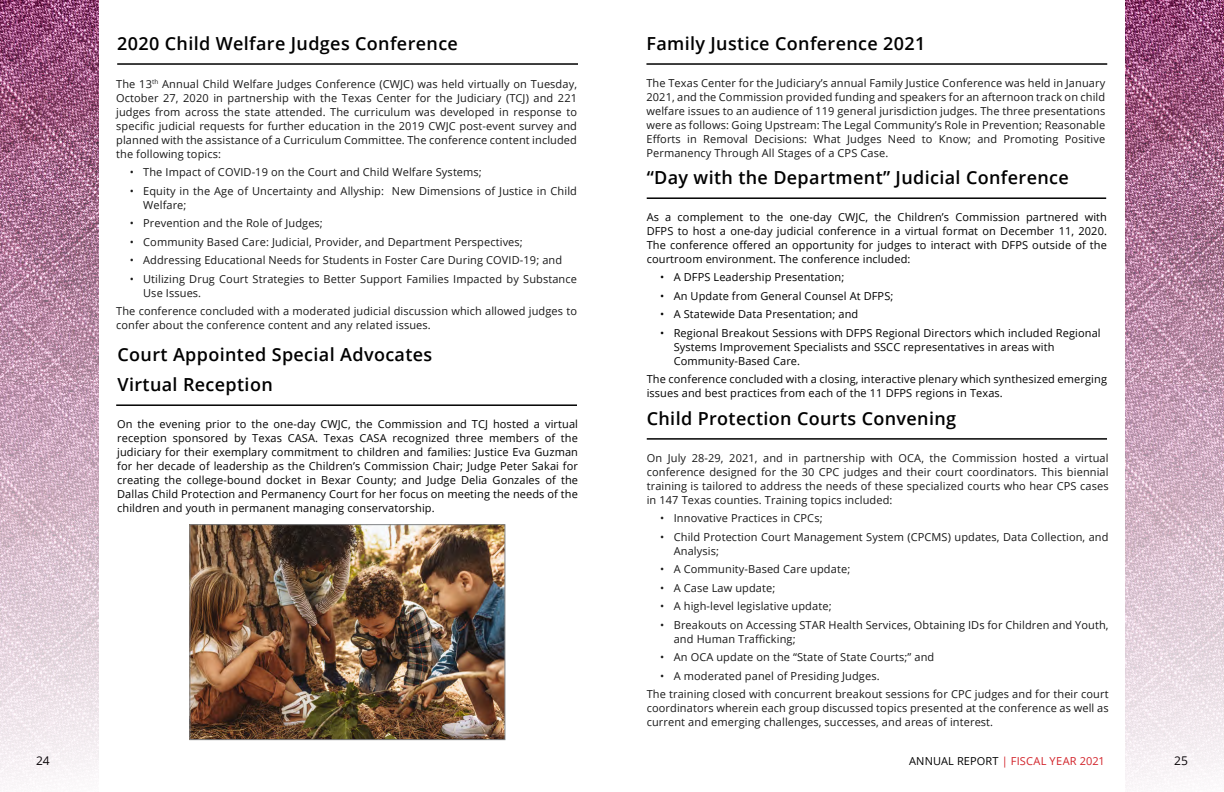
<style>
.page{position:relative;width:1224px;height:792px;background:#fff}
.page>*{position:absolute;margin:0;border:0;box-sizing:border-box;transform-origin:0 0}
.UPDATED_K_os_subtitl{font:600 18px "Open Sans";letter-spacing:.02em;color:#000}
.t1{font:12px "Open Sans";color:#000}
.Open_sans_body_R_11{font:11px/14px "Open Sans";letter-spacing:.01em;color:#000}
.t2{font:11px "Open Sans";letter-spacing:.01em;color:#d2232a}
.s1{color:#000}
</style>
<div class="page">
<img style="left:0;top:0;width:99px;height:385px">
<img style="left:0;top:385px;width:99px;height:403px">
<hr style="left:117px;top:63px;width:461px;height:2px;background:#000">
<hr style="left:116px;top:404px;width:461px;height:2px;background:#000">
<hr style="left:647px;top:438px;width:460px;height:2px;background:#000">
<hr style="left:647px;top:197px;width:459px;height:2px;background:#000">
<img style="left:1125px;top:0;width:99px;height:385px">
<img style="left:1125px;top:385px;width:99px;height:403px">
<hr style="left:646px;top:63px;width:461px;height:2px;background:#000">
<img style="left:191px;top:526px;width:312px;height:212px">
<div style="left:189px;top:524px;width:316px;height:216px;border:1px solid #808285"></div>
<h2 class="UPDATED_K_os_subtitl" style="left:117px;top:31px;width:342px">2020 Child Welfare Judges Conference</h2>
<p class="Open_sans_body_R_11" style="left:116px;top:76px;width:462px;text-align:justify">The 13<sup>th</sup> Annual Child Welfare Judges Conference (CWJC) was held virtually on Tuesday, October 27, 2020 in partnership with the Texas Center for the Judiciary (TCJ) and 221 judges from across the state attended. The curriculum was developed in response to specific judicial requests for further education in the 2019 CWJC post-event survey and planned with the assistance of a Curriculum Committee. The conference content included the following topics:</p>
<p class="Open_sans_body_R_11" style="left:130px;top:165px;width:354px">• The Impact of COVID-19 on the Court and Child Welfare Systems;</p>
<p class="Open_sans_body_R_11" style="left:143px;top:183px;width:435px;text-indent:-14px">• Equity in the Age of Uncertainty and Allyship: New Dimensions of Justice in Child<br>Welfare;</p>
<p class="Open_sans_body_R_11" style="left:130px;top:216px;width:195px">• Prevention and the Role of Judges;</p>
<p class="Open_sans_body_R_11" style="left:130px;top:234px;width:395px">• Community Based Care: Judicial, Provider, and Department Perspectives;</p>
<p class="Open_sans_body_R_11" style="left:130px;top:253px;width:434px">• Addressing Educational Needs for Students in Foster Care During COVID-19; and</p>
<p class="Open_sans_body_R_11" style="left:143px;top:271px;width:435px;text-indent:-14px">• Utilizing Drug Court Strategies to Better Support Families Impacted by Substance<br>Use Issues.</p>
<p class="Open_sans_body_R_11" style="left:116px;top:304px;width:462px">The conference concluded with a moderated judicial discussion which allowed judges to confer about the conference content and any related issues.</p>
<h2 class="UPDATED_K_os_subtitl" style="left:118px;top:342px;width:316px">Court Appointed Special Advocates</h2>
<h2 class="UPDATED_K_os_subtitl" style="left:118px;top:372px;width:157px">Virtual Reception</h2>
<p class="Open_sans_body_R_11" style="left:117px;top:417px;width:462px;text-align:justify">On the evening prior to the one-day CWJC, the Commission and TCJ hosted a virtual reception sponsored by Texas CASA. Texas CASA recognized three members of the judiciary for their exemplary commitment to children and families: Justice Eva Guzman for her decade of leadership as the Children’s Commission Chair; Judge Peter Sakai for creating the college-bound docket in Bexar County; and Judge Delia Gonzales of the Dallas Child Protection and Permanency Court for her focus on meeting the needs of the children and youth in permanent managing conservatorship.</p>
<h2 class="UPDATED_K_os_subtitl" style="left:647px;top:406px;width:311px">Child Protection Courts Convening</h2>
<h2 class="UPDATED_K_os_subtitl" style="left:646px;top:31px;width:281px">Family Justice Conference 2021</h2>
<p class="Open_sans_body_R_11" style="left:646px;top:75px;width:460px;text-align:justify">The Texas Center for the Judiciary’s annual Family Justice Conference was held in January 2021, and the Commission provided funding and speakers for an afternoon track on child welfare issues to an audience of 119 general jurisdiction judges. The three presentations were as follows: Going Upstream: The Legal Community’s Role in Prevention; Reasonable Efforts in Removal Decisions: What Judges Need to Know; and Promoting Positive Permanency Through All Stages of a CPS Case.</p>
<h2 class="UPDATED_K_os_subtitl" style="left:647px;top:165px;width:424px">“Day with the Department” Judicial Conference</h2>
<p class="Open_sans_body_R_11" style="left:647px;top:210px;width:462px;text-align:justify">As a complement to the one-day CWJC, the Children’s Commission partnered with DFPS to host a one-day judicial conference in a virtual format on December 11, 2020.<br>The conference offered an opportunity for judges to interact with DFPS outside of the courtroom environment. The conference included:</p>
<p class="Open_sans_body_R_11" style="left:660px;top:270px;width:186px">• A DFPS Leadership Presentation;</p>
<p class="Open_sans_body_R_11" style="left:660px;top:289px;width:235px">• An Update from General Counsel At DFPS;</p>
<p class="Open_sans_body_R_11" style="left:660px;top:307px;width:200px">• A Statewide Data Presentation; and</p>
<p class="Open_sans_body_R_11" style="left:674px;top:326px;width:428px;text-indent:-14px">• Regional Breakout Sessions with DFPS Regional Directors which included Regional<br>Systems Improvement Specialists and SSCC representatives in areas with<br>Community-Based Care.</p>
<p class="Open_sans_body_R_11" style="left:647px;top:372px;width:462px">The conference concluded with a closing, interactive plenary which synthesized emerging issues and best practices from each of the 11 DFPS regions in Texas.</p>
<p class="Open_sans_body_R_11" style="left:647px;top:450px;width:463px;text-align:justify">On July 28-29, 2021, and in partnership with OCA, the Commission hosted a virtual conference designed for the 30 CPC judges and their court coordinators. This biennial training is tailored to address the needs of these specialized courts who hear CPS cases in 147 Texas counties. Training topics included:</p>
<p class="Open_sans_body_R_11" style="left:660px;top:511px;width:164px">• Innovative Practices in CPCs;</p>
<p class="Open_sans_body_R_11" style="left:674px;top:529px;width:436px;text-indent:-14px">• Child Protection Court Management System (CPCMS) updates, Data Collection, and<br>Analysis;</p>
<p class="Open_sans_body_R_11" style="left:660px;top:562px;width:191px">• A Community-Based Care update;</p>
<p class="Open_sans_body_R_11" style="left:660px;top:580px;width:117px">• A Case Law update;</p>
<p class="Open_sans_body_R_11" style="left:660px;top:599px;width:173px">• A high-level legislative update;</p>
<p class="Open_sans_body_R_11" style="left:674px;top:617px;width:436px;text-indent:-14px">• Breakouts on Accessing STAR Health Services, Obtaining IDs for Children and Youth, and Human Trafficking;</p>
<p class="Open_sans_body_R_11" style="left:660px;top:650px;width:276px">• An OCA update on the “State of State Courts;” and</p>
<p class="Open_sans_body_R_11" style="left:647px;top:666px;width:463px;line-height:18.5px;text-indent:14px">• A moderated panel of Presiding Judges.<br>The training closed with concurrent breakout sessions for CPC judges and for their court</p>
<p class="Open_sans_body_R_11" style="left:647px;top:701px;width:463px">coordinators wherein each group discussed topics presented at the conference as well as current and emerging challenges, successes, and areas of interest.</p>
<p class="t1" style="left:36px;top:753px;width:15px">24</p>
<p class="t2" style="left:909px;top:753px;width:197px"><span class="s1">ANNUAL REPORT</span> | FISCAL YEAR 2021</p>
<p class="t1" style="left:1174px;top:753px;width:15px">25</p>
</div>
